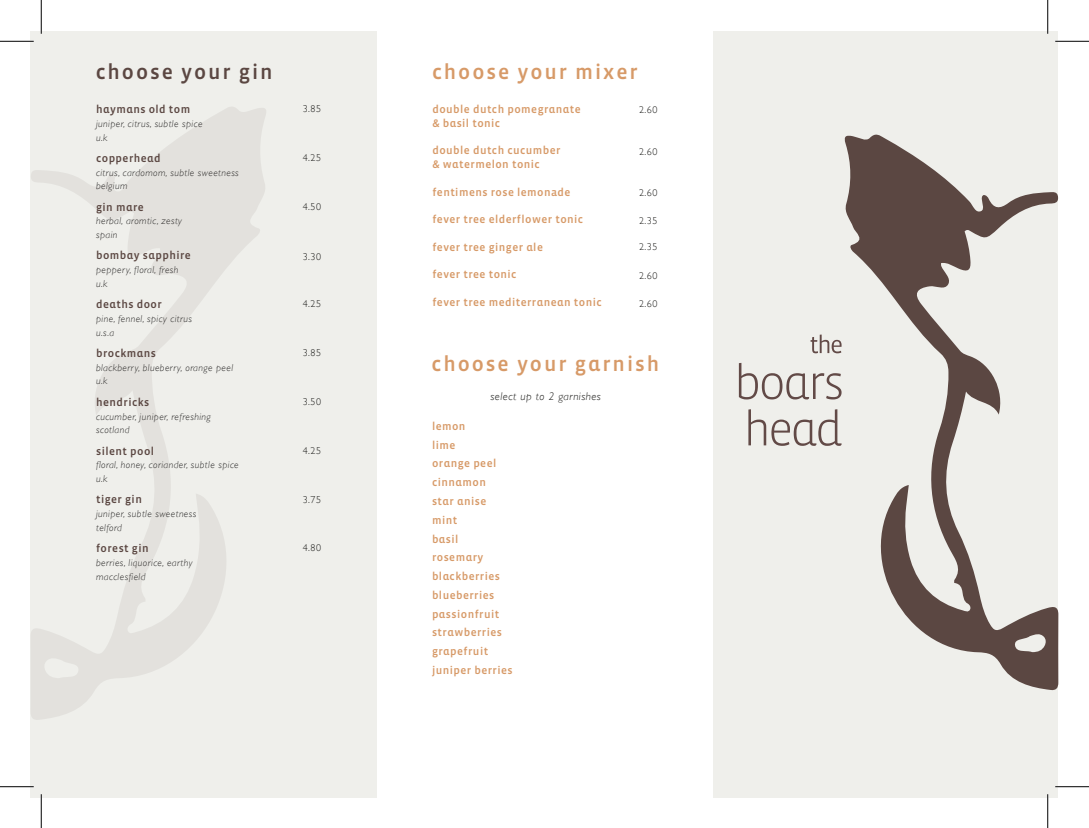
<style>
.page{position:relative;width:1089px;height:828px;background:#fff}
.page>*{position:absolute;margin:0;border:0;box-sizing:border-box;transform-origin:0 0}
.t1{font:500 21.25px "Vista Sans OTCE";letter-spacing:.09em;color:#d79a68}
.t2{font:500 21.25px "Vista Sans OTCE";letter-spacing:.09em;color:#5b4742}
.t3{font:500 11.25px/18.8px "Vista Sans OTCE";letter-spacing:.04em;color:#d79a68}
.t4{font:500 11.25px "Vista Sans OTCE";letter-spacing:.04em;color:#5b4742}
.t5{font:italic 300 11.25px "Gill Sans";letter-spacing:.04em;color:#1d1d1b}
.t6{font:italic 300 10px/13.8px "Gill Sans";letter-spacing:.04em;color:#2e2d2c}
.t7{font:300 10px "Gill Sans";letter-spacing:.05em;color:#1d1d1b}
</style>
<div class="page">
<div style="left:31px;top:31px;width:1027px;height:766px;background:#efefeb"></div>
<div style="left:377px;top:31px;width:335px;height:766px;background:#fff"></div>
<svg style="left:844px;top:134px;width:214px;height:556px"></svg>
<svg style="left:810px;top:334px;width:31px;height:19px"></svg>
<svg style="left:748px;top:409px;width:93px;height:36px"></svg>
<svg style="left:739px;top:363px;width:102px;height:36px"></svg>
<svg style="left:31px;top:107px;width:235px;height:612px"></svg>
<hr style="left:0;top:40px;width:34px;height:2px;background:#fff">
<hr style="left:1055px;top:40px;width:34px;height:2px;background:#fff">
<hr style="left:0;top:785px;width:34px;height:2px;background:#fff">
<hr style="left:1055px;top:785px;width:34px;height:2px;background:#fff">
<hr style="left:40px;top:0;width:2px;height:34px;background:#fff">
<hr style="left:40px;top:793px;width:2px;height:34px;background:#fff">
<hr style="left:0;top:41px;width:34px;height:1px;background:#000">
<hr style="left:1055px;top:41px;width:34px;height:1px;background:#000">
<hr style="left:0;top:786px;width:34px;height:1px;background:#000">
<hr style="left:1055px;top:786px;width:34px;height:1px;background:#000">
<hr style="left:41px;top:0;width:1px;height:34px;background:#000">
<hr style="left:41px;top:793px;width:1px;height:34px;background:#000">
<hr style="left:1047px;top:0;width:1px;height:34px;background:#000">
<hr style="left:1047px;top:793px;width:1px;height:34px;background:#000">
<h1 class="t2" style="left:96px;top:60px;width:179px">choose your gin</h1>
<p class="t4" style="left:96px;top:103px;width:96px">haymans old tom</p>
<p class="t6" style="left:96px;top:116px;width:108px">juniper, citrus, subtle spice u.k</p>
<p class="t4" style="left:96px;top:151px;width:66px">copperhead</p>
<p class="t6" style="left:96px;top:165px;width:144px">citrus, cardomom, subtle sweetness belgium</p>
<p class="t4" style="left:96px;top:200px;width:49px">gin mare</p>
<p class="t6" style="left:96px;top:214px;width:87px">herbal, aromtic, zesty spain</p>
<p class="t4" style="left:96px;top:249px;width:96px">bombay sapphire</p>
<p class="t6" style="left:96px;top:263px;width:84px">peppery, floral, fresh u.k</p>
<p class="t4" style="left:96px;top:298px;width:67px">deaths door</p>
<p class="t6" style="left:96px;top:311px;width:97px">pine, fennel, spicy citrus u.s.a</p>
<p class="t4" style="left:96px;top:346px;width:61px">brockmans</p>
<p class="t6" style="left:96px;top:360px;width:139px">blackberry, blueberry, orange peel u.k</p>
<p class="t4" style="left:96px;top:395px;width:55px">hendricks</p>
<p class="t6" style="left:96px;top:409px;width:116px">cucumber, juniper, refreshing scotland</p>
<p class="t4" style="left:96px;top:444px;width:60px">silent pool</p>
<p class="t6" style="left:96px;top:458px;width:144px">floral, honey, coriander, subtle spice u.k</p>
<p class="t4" style="left:96px;top:493px;width:47px">tiger gin</p>
<p class="t6" style="left:96px;top:506px;width:102px">juniper, subtle sweetness telford</p>
<p class="t4" style="left:96px;top:541px;width:54px">forest gin</p>
<p class="t6" style="left:96px;top:555px;width:98px">berries, liquorice, earthy macclesfield</p>
<p class="t7" style="left:303px;top:101px;width:20px">3.85</p>
<p class="t7" style="left:303px;top:150px;width:20px">4.25</p>
<p class="t7" style="left:303px;top:198px;width:20px">4.50</p>
<p class="t7" style="left:303px;top:248px;width:20px">3.30</p>
<p class="t7" style="left:303px;top:296px;width:20px">4.25</p>
<p class="t7" style="left:303px;top:345px;width:20px">3.85</p>
<p class="t7" style="left:303px;top:393px;width:20px">3.50</p>
<p class="t7" style="left:303px;top:442px;width:20px">4.25</p>
<p class="t7" style="left:303px;top:491px;width:20px">3.75</p>
<p class="t7" style="left:303px;top:540px;width:20px">4.80</p>
<h1 class="t1" style="left:432px;top:60px;width:207px">choose your mixer</h1>
<p class="t3" style="left:432px;top:102px;width:150px;line-height:13.8px">double dutch pomegranate &amp; basil tonic</p>
<p class="t3" style="left:432px;top:143px;width:130px;line-height:13.8px">double dutch cucumber &amp; watermelon tonic</p>
<p class="t3" style="left:432px;top:182px;width:140px">fentimens rose lemonade</p>
<p class="t3" style="left:432px;top:210px;width:152px">fever tree elderflower tonic</p>
<p class="t3" style="left:432px;top:237px;width:112px">fever tree ginger ale</p>
<p class="t3" style="left:432px;top:265px;width:86px">fever tree tonic</p>
<p class="t3" style="left:432px;top:292px;width:171px">fever tree mediterranean tonic</p>
<p class="t7" style="left:639px;top:102px;width:20px">2.60</p>
<p class="t7" style="left:639px;top:143px;width:20px">2.60</p>
<p class="t7" style="left:639px;top:185px;width:20px">2.60</p>
<p class="t7" style="left:639px;top:212px;width:20px">2.35</p>
<p class="t7" style="left:639px;top:238px;width:20px">2.35</p>
<p class="t7" style="left:639px;top:267px;width:20px">2.60</p>
<p class="t7" style="left:639px;top:296px;width:20px">2.60</p>
<h1 class="t1" style="left:432px;top:351px;width:229px">choose your garnish</h1>
<p class="t5" style="left:490px;top:390px;width:112px">select up to 2 garnishes</p>
<p class="t3" style="left:432px;top:416px;width:82px">lemon<br>lime<br>orange peel cinnamon<br>star anise mint<br>basil<br>rosemary blackberries blueberries passionfruit strawberries grapefruit juniper berries</p>
</div>
